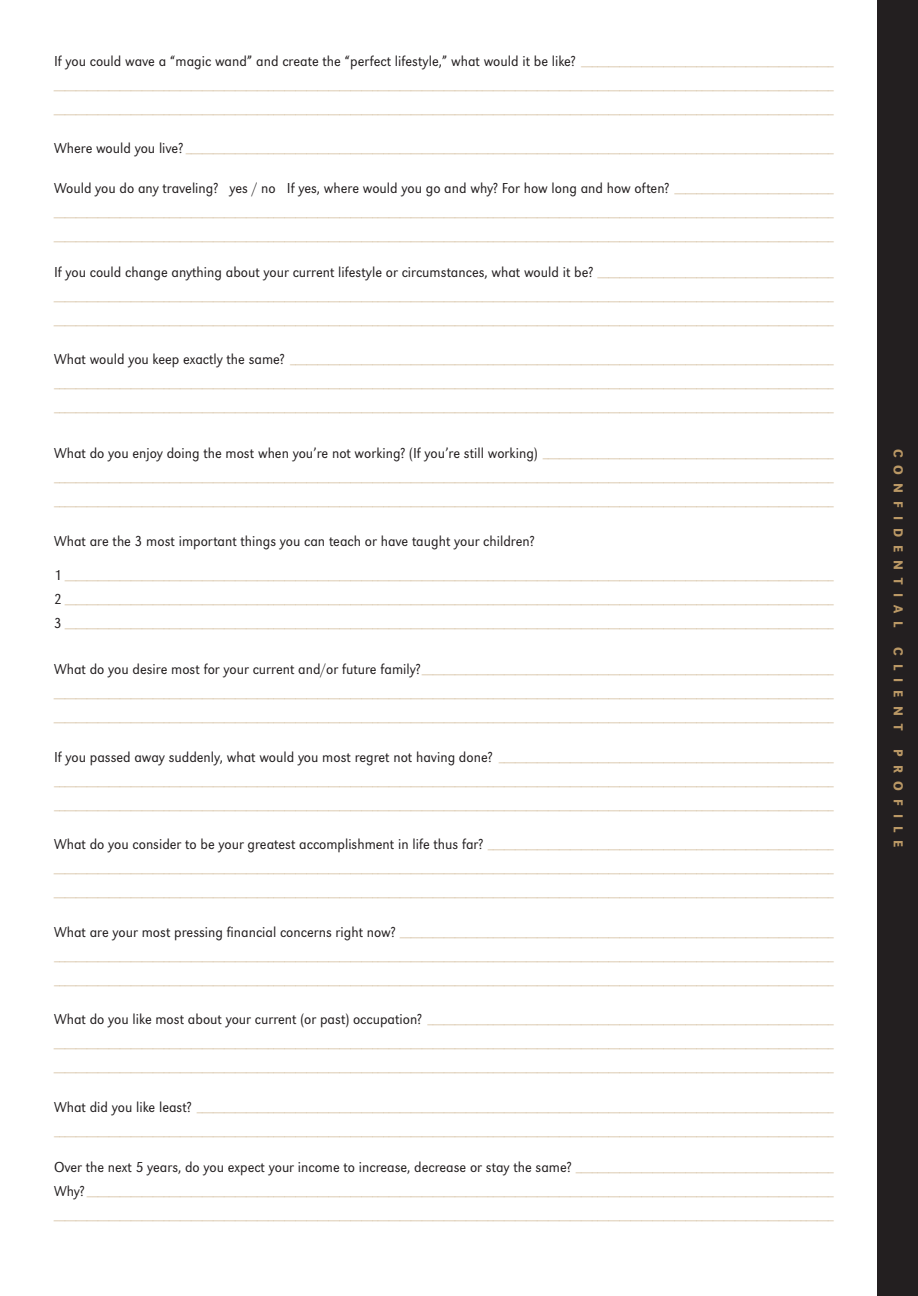
<style>
.page{position:relative;width:918px;height:1296px;background:#fff}
.page>*{position:absolute;margin:0;border:0;box-sizing:border-box;transform-origin:0 0}
.t1{font:15px "URW Grotesk T Ligh Narr";color:#231f20}
.t2{font:13.5px "URW Grotesk T Medi Narr";letter-spacing:.6em;color:#ba9865}
.t3{font:10.5px "URW Grotesk T Ligh Narr";color:#ba9865}
.s1{font-size:10.5px;color:#ba9865}
.s2{font-size:15px;color:#231f20}
</style>
<div class="page">
<div style="left:878px;top:0;width:40px;height:1296px;background:#231f20"></div>
<h1 class="t1" style="left:54px;top:52px;width:781px">If you could wave a “magic wand” and create the “perfect lifestyle,” what would it be like? <span class="s1">______________________________________________</span></h1>
<p class="t3" style="left:54px;top:80px;width:781px">______________________________________________________________________________________________________________________________________________</p>
<p class="t3" style="left:54px;top:104px;width:782px">______________________________________________________________________________________________________________________________________________</p>
<p class="t3" style="left:54px;top:144px;width:782px"><span class="s2">Where would you live?</span> ______________________________________________________________________________________________________________________</p>
<h1 class="t1" style="left:54px;top:179px;width:782px">Would you do any traveling? yes / no If yes, where would you go and why? For how long and how often? <span class="s1">_____________________________</span></h1>
<p class="t3" style="left:54px;top:207px;width:781px">______________________________________________________________________________________________________________________________________________</p>
<p class="t3" style="left:54px;top:231px;width:782px">______________________________________________________________________________________________________________________________________________</p>
<h1 class="t1" style="left:54px;top:263px;width:781px">If you could change anything about your current lifestyle or circumstances, what would it be? <span class="s1">___________________________________________</span></h1>
<p class="t3" style="left:54px;top:291px;width:781px">______________________________________________________________________________________________________________________________________________</p>
<p class="t3" style="left:54px;top:315px;width:782px">______________________________________________________________________________________________________________________________________________</p>
<p class="t3" style="left:54px;top:355px;width:782px"><span class="s2">What would you keep exactly the same?</span> ___________________________________________________________________________________________________</p>
<p class="t3" style="left:54px;top:379px;width:781px">______________________________________________________________________________________________________________________________________________</p>
<p class="t3" style="left:54px;top:403px;width:782px">______________________________________________________________________________________________________________________________________________</p>
<h1 class="t1" style="left:54px;top:444px;width:782px">What do you enjoy doing the most when you’re not working? (If you’re still working) <span class="s1">_____________________________________________________</span></h1>
<p class="t3" style="left:54px;top:473px;width:781px">______________________________________________________________________________________________________________________________________________</p>
<p class="t3" style="left:54px;top:497px;width:782px">______________________________________________________________________________________________________________________________________________</p>
<h1 class="t1" style="left:54px;top:532px;width:482px">What are the 3 most important things you can teach or have taught your children?</h1>
<p class="t3" style="left:54px;top:571px;width:782px"><span class="s2">1</span> ____________________________________________________________________________________________________________________________________________</p>
<p class="t3" style="left:54px;top:595px;width:782px"><span class="s2">2</span> ____________________________________________________________________________________________________________________________________________</p>
<p class="t3" style="left:54px;top:619px;width:782px"><span class="s2">3</span> ____________________________________________________________________________________________________________________________________________</p>
<p class="t3" style="left:54px;top:664px;width:782px"><span class="s2">What do you desire most for your current and/or future family?</span>___________________________________________________________________________</p>
<p class="t3" style="left:54px;top:689px;width:781px">______________________________________________________________________________________________________________________________________________</p>
<p class="t3" style="left:54px;top:713px;width:782px">______________________________________________________________________________________________________________________________________________</p>
<p class="t3" style="left:54px;top:752px;width:782px"><span class="s2">If you passed away suddenly, what would you most regret not having done?</span> _____________________________________________________________</p>
<p class="t3" style="left:54px;top:776px;width:781px">______________________________________________________________________________________________________________________________________________</p>
<p class="t3" style="left:54px;top:800px;width:782px">______________________________________________________________________________________________________________________________________________</p>
<p class="t3" style="left:54px;top:840px;width:781px"><span class="s2">What do you consider to be your greatest accomplishment in life thus far?</span> _______________________________________________________________</p>
<p class="t3" style="left:54px;top:864px;width:781px">______________________________________________________________________________________________________________________________________________</p>
<p class="t3" style="left:54px;top:888px;width:782px">______________________________________________________________________________________________________________________________________________</p>
<p class="t3" style="left:54px;top:927px;width:782px"><span class="s2">What are your most pressing financial concerns right now?</span> _______________________________________________________________________________</p>
<p class="t3" style="left:54px;top:951px;width:781px">______________________________________________________________________________________________________________________________________________</p>
<p class="t3" style="left:54px;top:975px;width:782px">______________________________________________________________________________________________________________________________________________</p>
<p class="t3" style="left:54px;top:1015px;width:782px"><span class="s2">What do you like most about your current (or past) occupation?</span> __________________________________________________________________________</p>
<p class="t3" style="left:54px;top:1039px;width:781px">______________________________________________________________________________________________________________________________________________</p>
<p class="t3" style="left:54px;top:1063px;width:782px">______________________________________________________________________________________________________________________________________________</p>
<p class="t3" style="left:54px;top:1103px;width:782px"><span class="s2">What did you like least?</span> ____________________________________________________________________________________________________________________</p>
<p class="t3" style="left:54px;top:1127px;width:781px">______________________________________________________________________________________________________________________________________________</p>
<h1 class="t1" style="left:54px;top:1158px;width:781px">Over the next 5 years, do you expect your income to increase, decrease or stay the same? <span class="s1">_______________________________________________</span></h1>
<p class="t3" style="left:54px;top:1187px;width:782px"><span class="s2">Why?</span> ________________________________________________________________________________________________________________________________________</p>
<p class="t3" style="left:54px;top:1211px;width:781px">______________________________________________________________________________________________________________________________________________</p>
<p class="t2" style="left:906px;top:449px;width:180px;rotate:90deg">CONFIDENTIAL</p>
<p class="t2" style="left:906px;top:647px;width:85px;rotate:90deg">CLIENT</p>
<p class="t2" style="left:906px;top:749px;width:99px;rotate:90deg">PROFILE</p>
</div>
